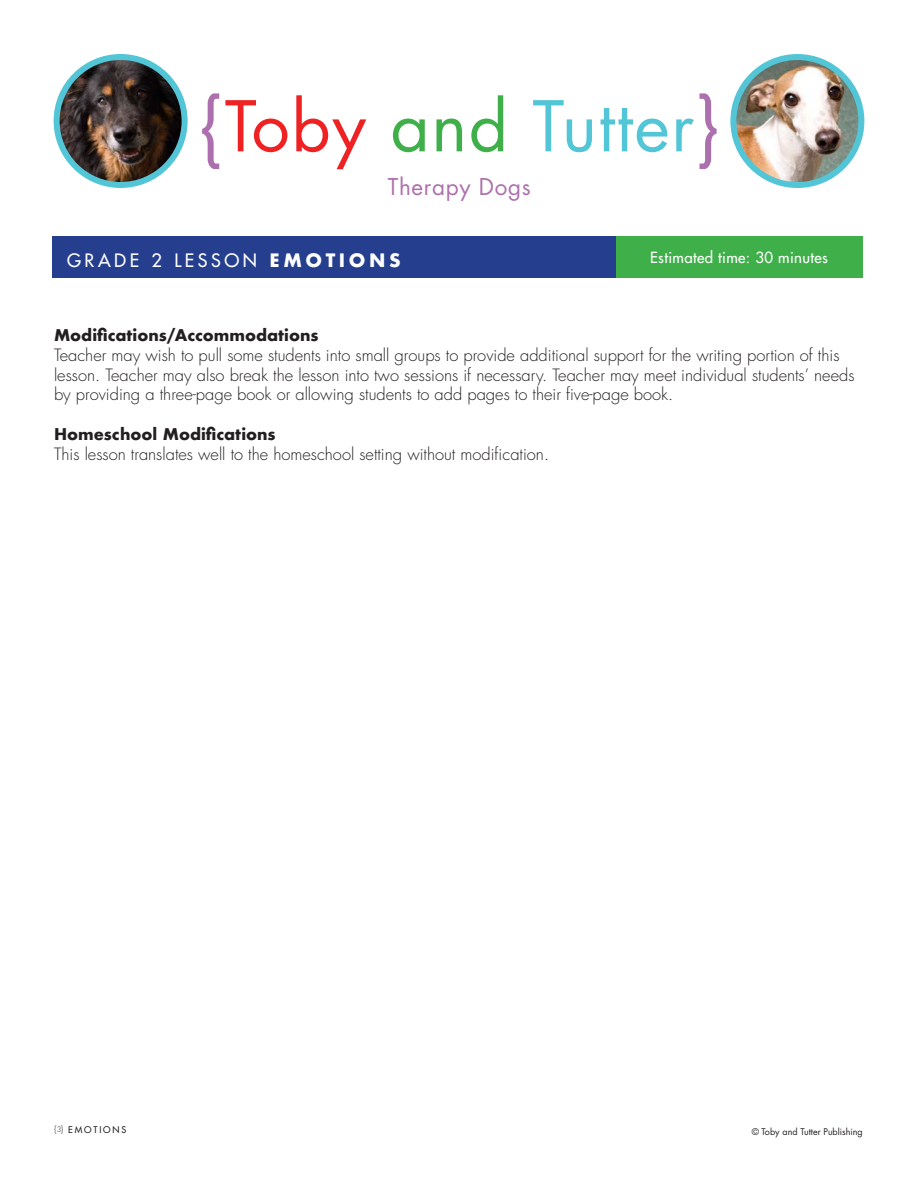
<style>
.page{position:relative;width:918px;height:1188px;background:#fff}
.page>*{position:absolute;margin:0;border:0;box-sizing:border-box;transform-origin:0 0}
.t1{font:67.95px "Futura";letter-spacing:.025em;color:#52c5d6}
.t2{font:22.5px "Futura";letter-spacing:.03em;color:#ad70ae}
.t3{font:500 18px "Futura Std";letter-spacing:.2em;color:#fff}
.COPY{font:300 16.5px/20px "Futura";color:#231f20}
.Heading{font:700 15.75px "Futura";color:#231f20}
.t4{font:500 15px "Futura Std";letter-spacing:.025em;color:#fff}
.t5{font:9px "Futura";color:#231f20}
.t6{font:500 9px "Futura Std";letter-spacing:.2em;color:#231f20}
.s1{font-size:73.5px;color:#ad70ae}
.s2{color:#ee2123}
.s3{color:#3eaf49}
.s4{font-family:"Futura";font-weight:700}
</style>
<div class="page">
<div style="left:52px;top:237px;width:810px;height:41px;background:#3eaf49"></div>
<div style="left:52px;top:237px;width:564px;height:41px;background:#253f8e"></div>
<img style="left:57px;top:57px;width:128px;height:128px;border-radius:64px">
<div style="left:54px;top:54px;width:134px;height:134px;border:6px solid #52c5d6;border-radius:50%"></div>
<img style="left:733px;top:57px;width:126px;height:128px">
<div style="left:730px;top:54px;width:134px;height:134px;border:6px solid #52c5d6;border-radius:50%"></div>
<p class="t1" style="left:198px;top:80px;width:524px"><span class="s1">{</span><span class="s2">Toby</span> <span class="s3">and</span> Tutter<span class="s1">}</span></p>
<p class="t2" style="left:388px;top:172px;width:145px">Therapy Dogs</p>
<p class="t3" style="left:67px;top:249px;width:335px">GRADE 2 LESSON <span class="s4">EMOTIONS</span></p>
<p class="t4" style="left:650px;top:248px;width:179px">Estimated time: 30 minutes</p>
<p class="Heading" style="left:54px;top:323px;width:266px">Modifications/Accommodations</p>
<p class="COPY" style="left:54px;top:345px;width:802px">Teacher may wish to pull some students into small groups to provide additional support for the writing portion of this lesson. Teacher may also break the lesson into two sessions if necessary. Teacher may meet individual students’ needs by providing a three-page book or allowing students to add pages to their five-page book.</p>
<p class="Heading" style="left:54px;top:423px;width:223px">Homeschool Modifications</p>
<p class="COPY" style="left:54px;top:444px;width:497px">This lesson translates well to the homeschool setting without modification.</p>
<p class="t6" style="left:54px;top:1124px;width:74px"><sup>{</sup><sup>3</sup><sup>}</sup> EMOTIONS</p>
<p class="t5" style="left:752px;top:1125px;width:113px">© Toby and Tutter Publishing</p>
</div>
